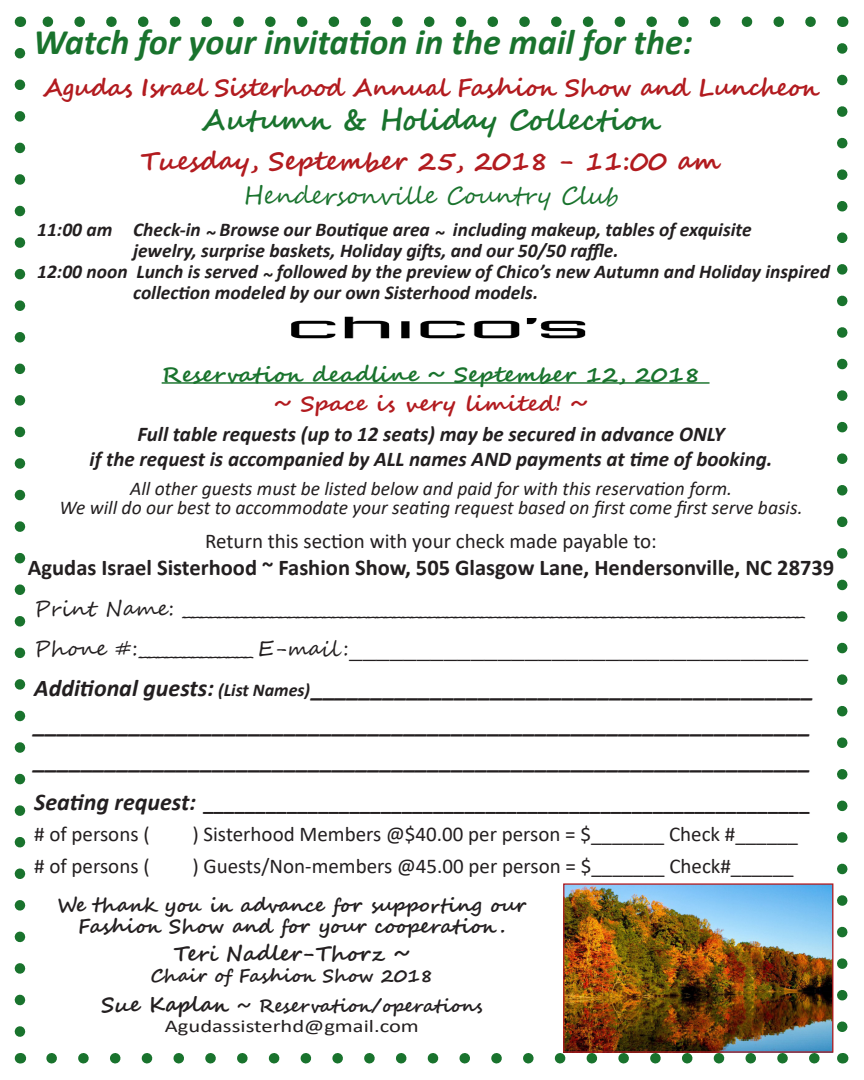
<style>
.page{position:relative;width:864px;height:1080px;background:#fff}
.page>*{position:absolute;margin:0;border:0;box-sizing:border-box;transform-origin:0 0}
.t1{font:italic 700 36px "Calibri";color:#19732d}
.t2{font:700 28.5px "Segoe Script";color:#19732d}
.t3{font:27px "Pristina";color:#231f20}
.t4{font:700 25.5px "Segoe Script";color:#b21b1f}
.t5{font:italic 700 24px "Calibri";color:#231f20}
.t6{font:700 24px "Segoe Script";letter-spacing:-.02em;color:#b21b1f}
.t7{font:24px "Segoe Script";color:#19732d}
.t8{font:700 22.5px "Calibri";color:#231f20}
.t9{font:21px "Calibri";color:#231f20}
.t10{font:italic 700 21px "Calibri";color:#231f20}
.t11{font:21px "Segoe Script";color:#231f20}
.t12{font:700 21px "Calibri";color:#231f20}
.t13{font:700 21px "Segoe Script";color:#19732d;scale:1.07 1}
.t14{font:700 21px "Segoe Script";color:#b21b1f;scale:1.07 1}
.t15{font:700 21px "Segoe Script";color:#231f20}
.t16{font:italic 700 19.5px/21px "Calibri";color:#231f20}
.t17{font:italic 19.5px "Calibri";color:#231f20}
.t18{font:700 19.5px/21px "Segoe Script";color:#231f20;text-align:center}
.t19{font:700 18px "Segoe Script";color:#231f20}
.t20{font:18px "Calibri";color:#231f20;scale:1.25 1}
.s1{font-family:"Segoe Script";font-size:21px}
.s2{font-size:18px}
.s3{font-style:italic;font-size:24px}
.s4{font-size:21px}
</style>
<div class="page">
<hr style="left:162px;top:382px;width:548px;height:2px;background:#19732d">
<svg style="left:15px;top:53px;width:10px;height:984px"></svg>
<svg style="left:52px;top:1053px;width:768px;height:11px"></svg>
<svg style="left:837px;top:43px;width:11px;height:984px"></svg>
<svg style="left:42px;top:16px;width:769px;height:11px"></svg>
<img style="left:563px;top:883px;width:271px;height:170px">
<img style="left:291px;top:316px;width:295px;height:23px">
<p class="t1" style="left:33px;top:17px;width:661px">Watch for your invitation in the mail for the:</p>
<p class="t6" style="left:43px;top:68px;width:779px">Agudas Israel Sisterhood Annual Fashion Show and Luncheon</p>
<p class="t2" style="left:202px;top:97px;width:461px">Autumn &amp; Holiday Collection</p>
<p class="t4" style="left:141px;top:140px;width:582px">Tuesday, September 25, 2018 - 11:00 am</p>
<p class="t7" style="left:244px;top:176px;width:376px">Hendersonville Country Club</p>
<p class="t16" style="left:133px;top:218px;width:620px;text-indent:-96px">11:00 am Check-in ~ Browse our Boutique area ~ including makeup, tables of exquisite jewelry, surprise baskets, Holiday gifts, and our 50/50 raffle.</p>
<p class="t16" style="left:133px;top:260px;width:698px;text-indent:-96px">12:00 noon Lunch is served ~ followed by the preview of Chico’s new Autumn and Holiday inspired collection modeled by our own Sisterhood models.</p>
<p class="t13" style="left:162px;top:357px;width:505px">Reservation deadline ~ September 12, 2018</p>
<p class="t14" style="left:274px;top:387px;width:295px">~ Space is very limited! ~</p>
<p class="t10" style="left:137px;top:419px;width:589px">Full table requests (up to 12 seats) may be secured in advance ONLY</p>
<p class="t10" style="left:90px;top:444px;width:684px">if the request is accompanied by ALL names AND payments at time of booking.</p>
<p class="t17" style="left:130px;top:475px;width:604px">All other guests must be listed below and paid for with this reservation form.</p>
<p class="t17" style="left:60px;top:494px;width:744px">We will do our best to accommodate your seating request based on first come first serve basis.</p>
<p class="t9" style="left:205px;top:527px;width:453px">Return this section with your check made payable to:</p>
<p class="t8" style="left:28px;top:552px;width:808px">Agudas Israel Sisterhood ~ Fashion Show, 505 Glasgow Lane, Hendersonville, NC 28739</p>
<p class="t11" style="left:34px;top:592px;width:772px">Print Name: _______________________________________________________________________</p>
<p class="t3" style="left:34px;top:632px;width:775px"><span class="s1">Phone #:_____________ E-mail :</span>__________________________________</p>
<p class="t5" style="left:34px;top:671px;width:781px">Additional guests: <span class="s2">(List Names)</span>__________________________________________</p>
<p class="t5" style="left:34px;top:707px;width:778px">_________________________________________________________________</p>
<p class="t5" style="left:34px;top:743px;width:778px">_________________________________________________________________</p>
<p class="t12" style="left:34px;top:788px;width:777px"><span class="s3">Seating request:</span> __________________________________________________________</p>
<p class="t9" style="left:34px;top:820px;width:117px"># of persons (</p>
<p class="t9" style="left:192px;top:820px;width:607px">) Sisterhood Members @$40.00 per person = $_______ Check #______</p>
<p class="t9" style="left:34px;top:851px;width:117px"># of persons (</p>
<p class="t9" style="left:192px;top:851px;width:603px">) Guests/Non-members @45.00 per person = $_______ Check#______</p>
<p class="t18" style="left:57px;top:895px;width:470px">We thank you in advance for supporting our<br>Fashion Show and for your cooperation .</p>
<p class="t15" style="left:174px;top:937px;width:238px">Teri Nadler-Thorz ~</p>
<p class="t19" style="left:150px;top:961px;width:285px">Chair of Fashion Show 2018</p>
<p class="t19" style="left:102px;top:991px;width:382px"><span class="s4">Sue Kaplan</span> ~ Reservation/operations</p>
<p class="t20" style="left:165px;top:1013px;width:205px">Agudassisterhd@gmail.com</p>
</div>
